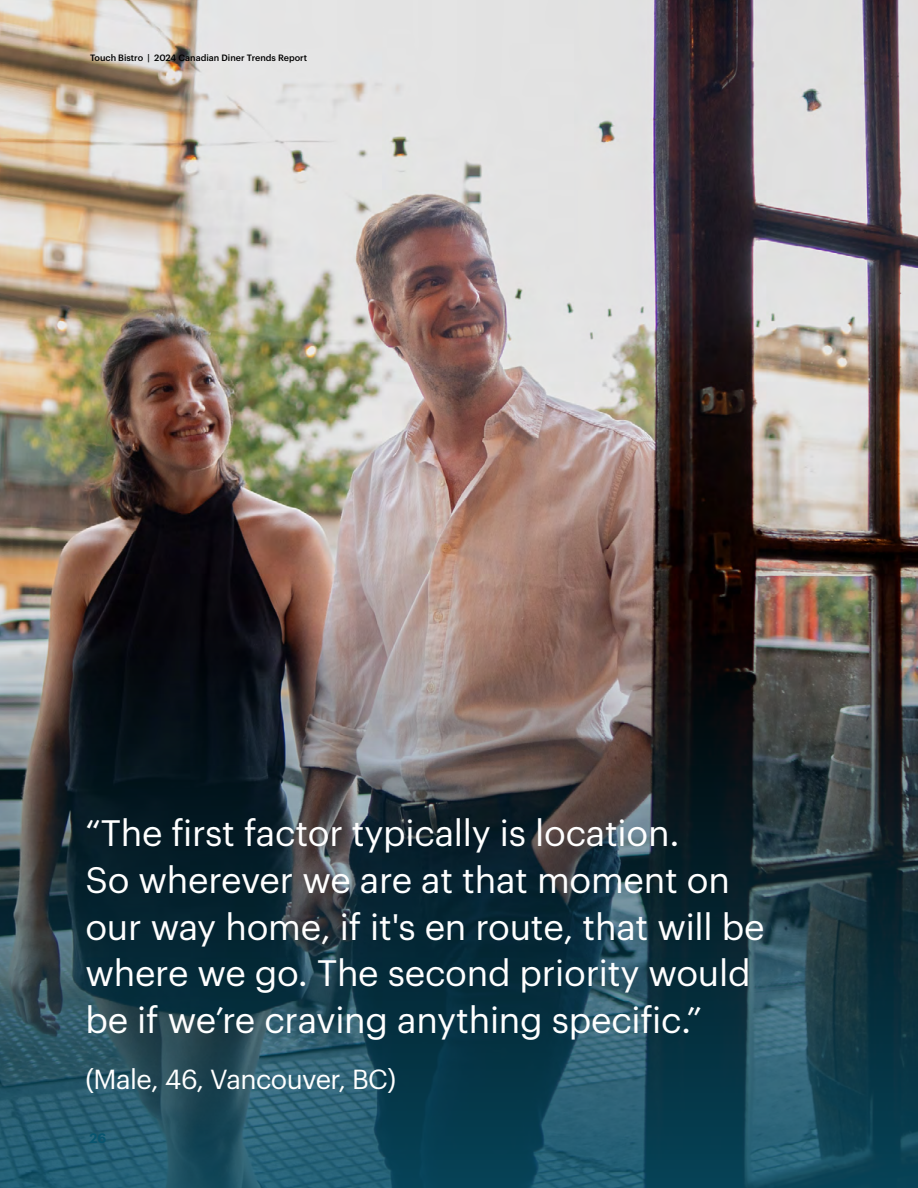
<style>
.page{position:relative;width:918px;height:1188px;background:#fff}
.page>*{position:absolute;margin:0;border:0;box-sizing:border-box;transform-origin:0 0}
.t1{font:36px/46.8px "Graphik";letter-spacing:-.005em;color:#fff}
.t2{font:27px "Graphik";letter-spacing:-.02em;color:#fff}
.t3{font:600 13.5px "Graphik";color:#08556f}
.t4{font:500 9px "Graphik";color:#000}
</style>
<div class="page">
<img style="left:0;top:0;width:918px;height:558px">
<img style="left:0;top:558px;width:918px;height:630px">
<p class="t4" style="left:90px;top:51px;width:219px">Touch Bistro | 2024 Canadian Diner Trends Report</p>
<p class="t1" style="left:86px;top:807px;width:681px">“The first factor typically is location.<br>So wherever we are at that moment on our way home, if it's en route, that will be where we go. The second priority would be if we’re craving anything specific.”</p>
<p class="t2" style="left:86px;top:1059px;width:312px">(Male, 46, Vancouver, BC)</p>
<p class="t3" style="left:90px;top:1128px;width:18px">26</p>
</div>
